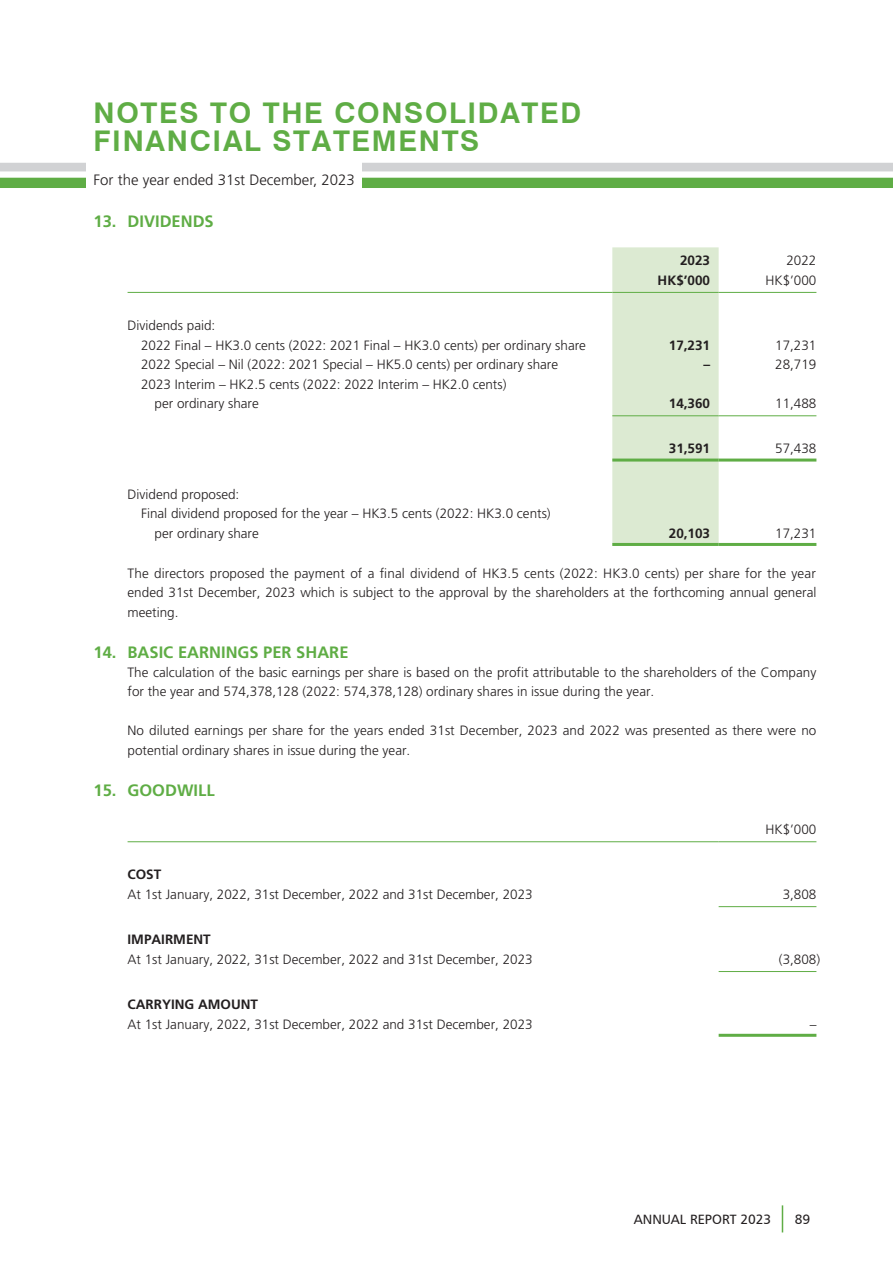
<style>
.page{position:relative;width:893px;height:1263px;background:#fff}
.page>*{position:absolute;margin:0;border:0;box-sizing:border-box;transform-origin:0 0}
.t1{font:700 28.5px/29px "Swiss 721 BT";letter-spacing:.06em;color:#5fad45}
.t2{font:700 16.5px "Frutiger LT Std";color:#5fad45}
.t3{font:300 15px "Frutiger LT Std";color:#231f20}
.t4{font:300 13.5px/19.5px "Frutiger LT Std";color:#231f20}
.t5{font:700 13.5px "Frutiger LT Std";color:#231f20}
.t6{font:13.5px "Humanist 777 BT Roman B";color:#231f20}
</style>
<div class="page">
<svg style="left:0;top:162px;width:893px;height:26px"></svg>
<div style="left:86px;top:157px;width:276px;height:36px;background:#fff"></div>
<svg style="left:782px;top:1205px;width:1px;height:27px"></svg>
<div style="left:612px;top:247px;width:107px;height:296px;background:#dcead2"></div>
<hr style="left:128px;top:292px;width:484px;height:1px;background:#5fad45">
<hr style="left:612px;top:292px;width:107px;height:1px;background:#5fad45">
<hr style="left:719px;top:292px;width:97px;height:1px;background:#5fad45">
<hr style="left:612px;top:415px;width:107px;height:1px;background:#5fad45">
<hr style="left:719px;top:415px;width:97px;height:1px;background:#5fad45">
<hr style="left:612px;top:459px;width:107px;height:3px;background:#5fad45">
<hr style="left:719px;top:459px;width:97px;height:3px;background:#5fad45">
<hr style="left:612px;top:543px;width:107px;height:3px;background:#5fad45">
<hr style="left:719px;top:543px;width:97px;height:3px;background:#5fad45">
<hr style="left:128px;top:841px;width:591px;height:1px;background:#5fad45">
<hr style="left:719px;top:841px;width:97px;height:1px;background:#5fad45">
<hr style="left:719px;top:906px;width:97px;height:1px;background:#5fad45">
<hr style="left:719px;top:971px;width:97px;height:1px;background:#5fad45">
<hr style="left:719px;top:1034px;width:97px;height:3px;background:#5fad45">
<h1 class="t1" style="left:94px;top:98px;width:489px">NOTES TO THE CONSOLIDATED<br>FINANCIAL STATEMENTS</h1>
<p class="t3" style="left:94px;top:171px;width:263px">For the year ended 31st December, 2023</p>
<p class="t2" style="left:94px;top:212px;width:122px">13. DIVIDENDS</p>
<p class="t4" style="left:141px;top:316px;width:446px;text-indent:-14px">Dividends paid:<br>2022 Final – HK3.0 cents (2022: 2021 Final – HK3.0 cents) per ordinary share</p>
<p class="t5" style="left:680px;top:253px;width:32px">2023</p>
<p class="t4" style="left:786px;top:251px;width:32px">2022</p>
<p class="t5" style="left:658px;top:272px;width:54px">HK$’000</p>
<p class="t4" style="left:765px;top:270px;width:53px">HK$’000</p>
<p class="t5" style="left:669px;top:337px;width:43px">17,231</p>
<p class="t4" style="left:775px;top:335px;width:43px">17,231</p>
<p class="t4" style="left:141px;top:355px;width:419px">2022 Special – Nil (2022: 2021 Special – HK5.0 cents) per ordinary share</p>
<p class="t5" style="left:703px;top:356px;width:8px">–</p>
<p class="t4" style="left:775px;top:355px;width:43px">28,719</p>
<p class="t4" style="left:155px;top:374px;width:353px;text-indent:-14px">2023 Interim – HK2.5 cents (2022: 2022 Interim – HK2.0 cents) per ordinary share</p>
<p class="t5" style="left:669px;top:395px;width:43px">14,360</p>
<p class="t4" style="left:775px;top:394px;width:43px">11,488</p>
<p class="t5" style="left:669px;top:441px;width:43px">31,591</p>
<p class="t4" style="left:775px;top:439px;width:43px">57,438</p>
<p class="t4" style="left:128px;top:485px;width:113px">Dividend proposed:</p>
<p class="t4" style="left:141px;top:504px;width:411px">Final dividend proposed for the year – HK3.5 cents (2022: HK3.0 cents)</p>
<p class="t4" style="left:155px;top:524px;width:106px">per ordinary share</p>
<p class="t5" style="left:669px;top:525px;width:43px">20,103</p>
<p class="t4" style="left:775px;top:524px;width:43px">17,231</p>
<p class="t4" style="left:128px;top:563px;width:690px;text-align:justify">The directors proposed the payment of a final dividend of HK3.5 cents (2022: HK3.0 cents) per share for the year ended 31st December, 2023 which is subject to the approval by the shareholders at the forthcoming annual general meeting.</p>
<p class="t2" style="left:94px;top:643px;width:256px">14. BASIC EARNINGS PER SHARE</p>
<p class="t4" style="left:128px;top:662px;width:690px">The calculation of the basic earnings per share is based on the profit attributable to the shareholders of the Company for the year and 574,378,128 (2022: 574,378,128) ordinary shares in issue during the year.</p>
<p class="t4" style="left:128px;top:721px;width:690px">No diluted earnings per share for the years ended 31st December, 2023 and 2022 was presented as there were no potential ordinary shares in issue during the year.</p>
<p class="t2" style="left:94px;top:781px;width:123px">15. GOODWILL</p>
<p class="t4" style="left:765px;top:820px;width:53px">HK$’000</p>
<p class="t5" style="left:128px;top:867px;width:35px">COST</p>
<p class="t4" style="left:128px;top:885px;width:407px">At 1st January, 2022, 31st December, 2022 and 31st December, 2023</p>
<p class="t4" style="left:783px;top:885px;width:35px">3,808</p>
<p class="t5" style="left:128px;top:932px;width:85px">IMPAIRMENT</p>
<p class="t4" style="left:128px;top:949px;width:407px">At 1st January, 2022, 31st December, 2022 and 31st December, 2023</p>
<p class="t4" style="left:779px;top:949px;width:43px">(3,808)</p>
<p class="t5" style="left:128px;top:996px;width:132px">CARRYING AMOUNT</p>
<p class="t4" style="left:128px;top:1014px;width:407px">At 1st January, 2022, 31st December, 2022 and 31st December, 2023</p>
<p class="t4" style="left:810px;top:1014px;width:8px">–</p>
<p class="t6" style="left:634px;top:1210px;width:139px">ANNUAL REPORT 2023</p>
<p class="t6" style="left:795px;top:1210px;width:17px">89</p>
</div>
